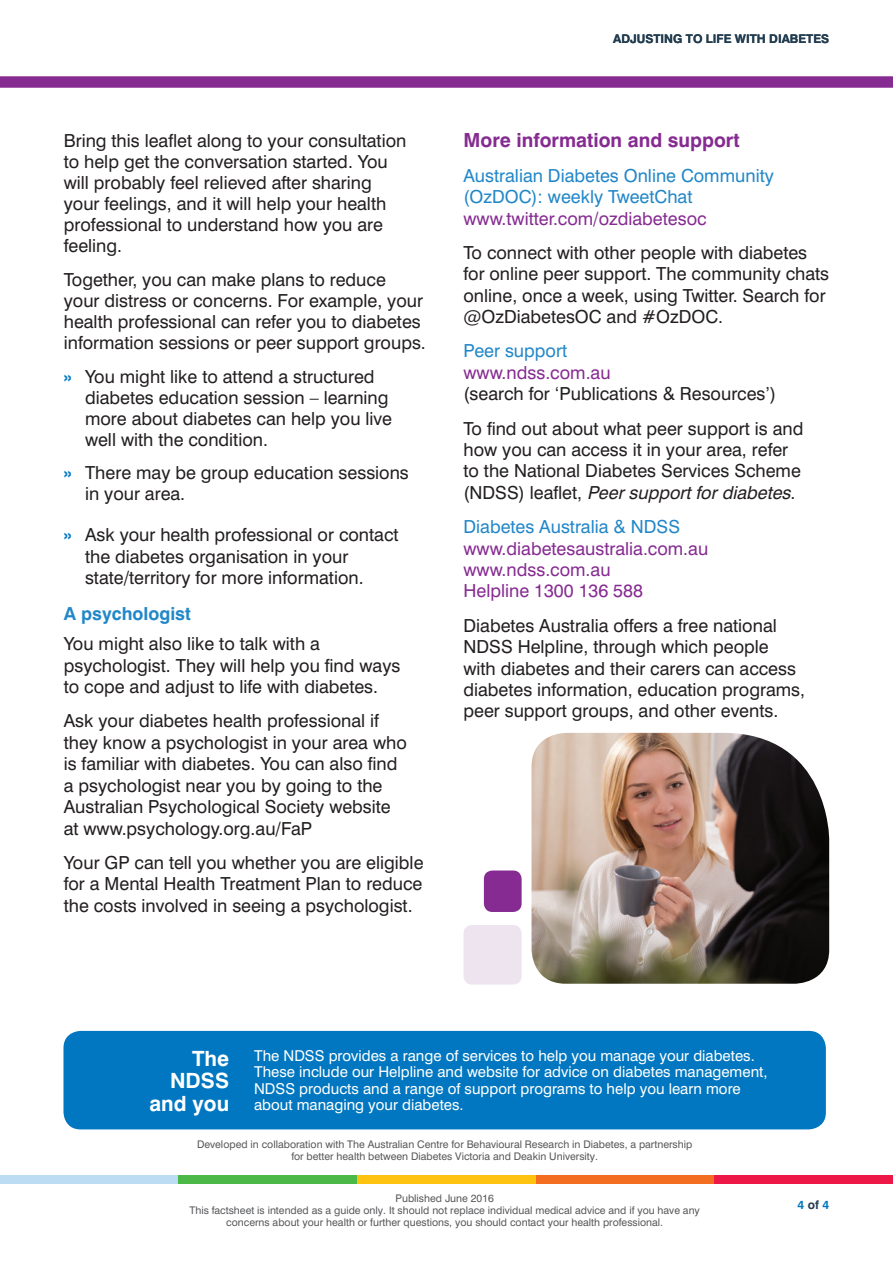
<style>
.page{position:relative;width:893px;height:1263px;background:#fff}
.page>*{position:absolute;margin:0;border:0;box-sizing:border-box;transform-origin:0 0}
.t1{font:700 21px/22.5px "Swiss 721 BT";color:#fff;text-align:right}
.t2{font:700 19.5px "Swiss 721 BT";color:#862b91}
.t3{font:18px/21.5px "Swiss 721 BT";color:#231f20}
.t4{font:18px/21.5px "Swiss 721 BT";color:#862b91}
.t5{font:18px/21.5px "Swiss 721 BT";color:#2287c8}
.t6{font:700 18px "Swiss 721 BT";color:#2287c8}
.t7{font:15px/16.5px "Swiss 721 BT";color:#fff}
.t8{font:700 12px "Swiss 721 BT";color:#233d50}
.t9{font:700 12px "Swiss 721 BT";color:#0077c0}
.t10{font:10.5px/12px "Swiss 721 BT";color:#57585a;text-align:center}
.s1{font-family:"Helvetica Neue LT Pro";font-weight:700;color:#0077c0}
.s2{font-style:italic}
.s3{color:#233d50}
</style>
<div class="page">
<div style="left:0;top:77px;width:893px;height:10px;background:#862b91"></div>
<img style="left:531px;top:733px;width:298px;height:251px">
<div style="left:484px;top:870px;width:38px;height:42px;background:#862b91;border-radius:9px"></div>
<div style="left:463px;top:925px;width:59px;height:59px;background:#ede4f0;border-radius:9px"></div>
<div style="left:357px;top:1176px;width:179px;height:8px;background:#fec210"></div>
<div style="left:0;top:1176px;width:179px;height:8px;background:#bcdcf3"></div>
<div style="left:179px;top:1176px;width:178px;height:8px;background:#4cb848"></div>
<div style="left:536px;top:1176px;width:178px;height:8px;background:#f36e21"></div>
<div style="left:714px;top:1176px;width:179px;height:8px;background:#ed1845"></div>
<div style="left:63px;top:1030px;width:764px;height:100px;background:#0077c0;border-radius:18px"></div>
<div style="left:62px;top:1029px;width:765px;height:102px;border:2px solid #fff;border-radius:18px"></div>
<p class="t3" style="left:64px;top:130px;width:344px;line-height:21px">Bring this leaflet along to your consultation to help get the conversation started. You will probably feel relieved after sharing your feelings, and it will help your health professional to understand how you are feeling.</p>
<p class="t3" style="left:64px;top:269px;width:364px;line-height:21px">Together, you can make plans to reduce your distress or concerns. For example, your health professional can refer you to diabetes information sessions or peer support groups.</p>
<p class="t3" style="left:85px;top:366px;width:309px;line-height:21px;text-indent:-21px"><span class="s1">»</span> You might like to attend a structured diabetes education session – learning more about diabetes can help you live well with the condition.</p>
<p class="t3" style="left:85px;top:462px;width:325px;line-height:21px;text-indent:-21px"><span class="s1">»</span> There may be group education sessions in your area.</p>
<p class="t3" style="left:85px;top:524px;width:315px;text-indent:-21px"><span class="s1">»</span> Ask your health professional or contact the diabetes organisation in your state/territory for more information.</p>
<p class="t6" style="left:64px;top:603px;width:129px">A psychologist</p>
<p class="t3" style="left:64px;top:633px;width:338px">You might also like to talk with a psychologist. They will help you find ways to cope and adjust to life with diabetes.</p>
<p class="t3" style="left:64px;top:710px;width:345px">Ask your diabetes health professional if they know a psychologist in your area who is familiar with diabetes. You can also find a psychologist near you by going to the Australian Psychological Society website at www.psychology.org.au/FaP</p>
<p class="t3" style="left:64px;top:851px;width:361px;text-align:justify">Your GP can tell you whether you are eligible for a Mental Health Treatment Plan to reduce the costs involved in seeing a psychologist.</p>
<p class="t8" style="left:613px;top:31px;width:217px">ADJUSTING TO LIFE WITH DIABETES</p>
<p class="t2" style="left:463px;top:129px;width:278px">More information and support</p>
<p class="t5" style="left:463px;top:164px;width:312px">Australian Diabetes Online Community (OzDOC): weekly TweetChat</p>
<p class="t4" style="left:463px;top:207px;width:245px">www.twitter.com/ozdiabetesoc</p>
<p class="t3" style="left:463px;top:242px;width:367px">To connect with other people with diabetes for online peer support. The community chats online, once a week, using Twitter. Search for @OzDiabetesOC and #OzDOC.</p>
<p class="t5" style="left:463px;top:340px;width:105px">Peer support</p>
<p class="t4" style="left:463px;top:362px;width:149px">www.ndss.com.au</p>
<p class="t3" style="left:463px;top:377px;width:341px;line-height:34.2px">(search for ‘Publications &amp; Resources’)<br>To find out about what peer support is and</p>
<p class="t3" style="left:463px;top:439px;width:339px">how you can access it in your area, refer to the National Diabetes Services Scheme ( N D S S ) l e afl e t , <span class="s2">Peersupportfordiabetes</span>.</p>
<p class="t5" style="left:463px;top:516px;width:218px">Diabetes Australia &amp; NDSS</p>
<p class="t4" style="left:463px;top:537px;width:246px">www.diabetesaustralia.com.au www.ndss.com.au<br>Helpline 1300 136 588</p>
<p class="t3" style="left:463px;top:614px;width:343px">Diabetes Australia offers a free national NDSS Helpline, through which people with diabetes and their carers can access diabetes information, education programs, peer support groups, and other events.</p>
<p class="t1" style="left:149px;top:1047px;width:81px">The<br>NDSS and you</p>
<p class="t7" style="left:254px;top:1047px;width:515px">The NDSS provides a range of services to help you manage your diabetes.<br>These include our Helpline and website for advice on diabetes management, NDSS products and a range of support programs to help you learn more about managing your diabetes.</p>
<p class="t10" style="left:197px;top:1138px;width:497px">Developed in collaboration with The Australian Centre for Behavioural Research in Diabetes, a partnership for better health between Diabetes Victoria and Deakin University.</p>
<p class="t10" style="left:189px;top:1192px;width:512px">Published June 2016<br>This factsheet is intended as a guide only. It should not replace individual medical advice and if you have any concerns about your health or further questions, you should contact your health professional.</p>
<p class="t9" style="left:798px;top:1197px;width:33px">4 <span class="s3">of</span> 4</p>
</div>
